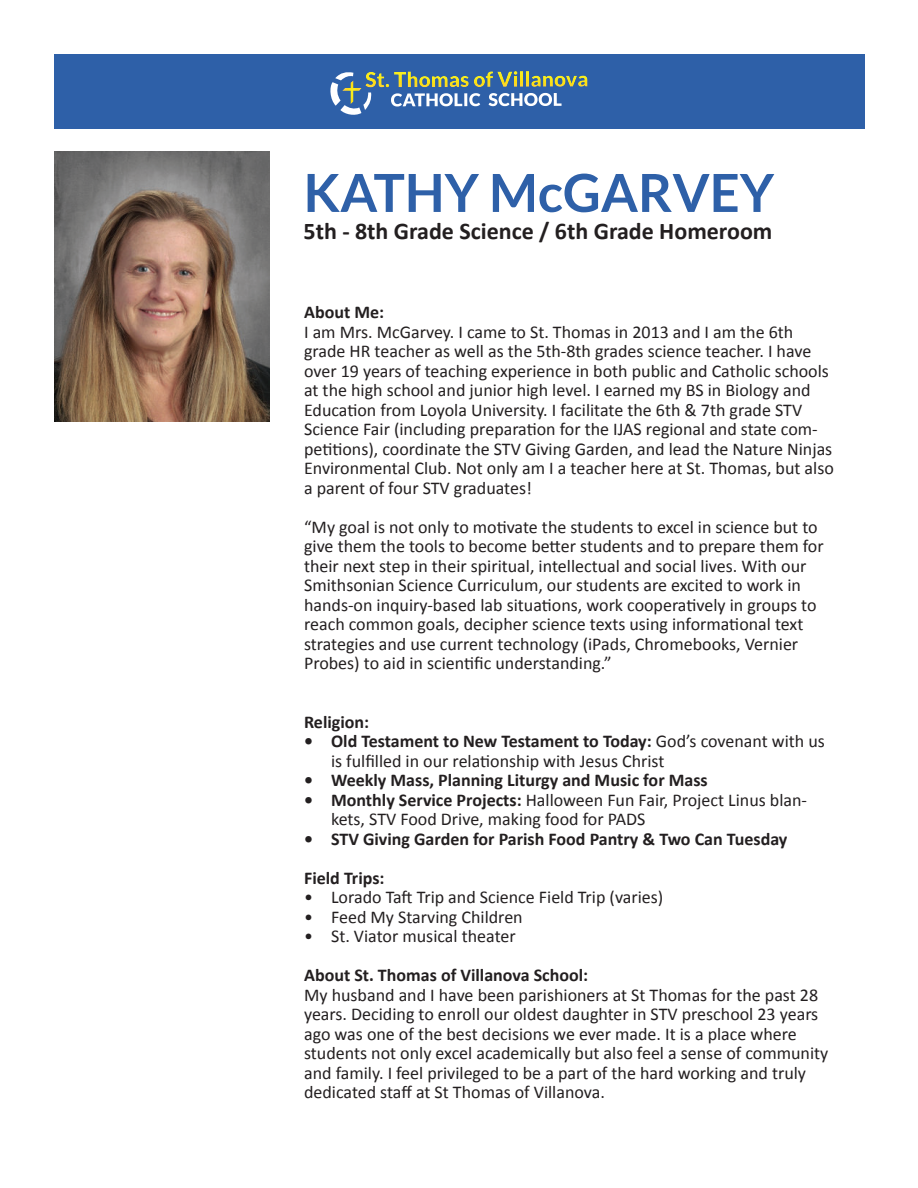
<style>
.page{position:relative;width:918px;height:1188px;background:#fff}
.page>*{position:absolute;margin:0;border:0;box-sizing:border-box;transform-origin:0 0}
.t1{font:700 52.5px "Lato";color:#2e60a8}
.t2{font:700 24px "Calibri";color:#231f20}
.t3{font:18px/19.5px "Calibri";color:#231f20}
.t4{font:700 18px/39px "Calibri";color:#231f20}
.s1{font-weight:400}
.s2{font-weight:700}
</style>
<div class="page">
<div style="left:54px;top:54px;width:810px;height:74px;background:#2e60a8"></div>
<svg style="left:330px;top:71px;width:258px;height:44px"></svg>
<img style="left:54px;top:151px;width:216px;height:270px">
<h1 class="t1" style="left:304px;top:163px;width:472px">KATHY McGARVEY</h1>
<h2 class="t2" style="left:304px;top:222px;width:470px">5th - 8th Grade Science / 6th Grade Homeroom</h2>
<p class="t4" style="left:304px;top:294px;width:81px">About Me:</p>
<p class="t3" style="left:304px;top:322px;width:531px">I am Mrs. McGarvey. I came to St. Thomas in 2013 and I am the 6th grade HR teacher as well as the 5th-8th grades science teacher. I have over 19 years of teaching experience in both public and Catholic schools at the high school and junior high level. I earned my BS in Biology and Education from Loyola University. I facilitate the 6th &amp; 7th grade STV Science Fair (including preparation for the IJAS regional and state com&shy;petitions), coordinate the STV Giving Garden, and lead the Nature Ninjas Environmental Club. Not only am I a teacher here at St. Thomas, but also a parent of four STV graduates!</p>
<p class="t3" style="left:304px;top:517px;width:521px">“My goal is not only to motivate the students to excel in science but to give them the tools to become better students and to prepare them for their next step in their spiritual, intellectual and social lives. With our Smithsonian Science Curriculum, our students are excited to work in hands-on inquiry-based lab situations, work cooperatively in groups to reach common goals, decipher science texts using informational text strategies and use current technology (iPads, Chromebooks, Vernier Probes) to aid in scientific understanding.”</p>
<p class="t4" style="left:304px;top:703px;width:67px">Religion:</p>
<p class="t4" style="left:304px;top:723px;width:522px">ï Old Testament to New Testament to Today: <span class="s1">God’s covenant with us</span></p>
<p class="t3" style="left:331px;top:751px;width:335px">is fulfilled in our relationship with Jesus Christ</p>
<p class="t4" style="left:304px;top:762px;width:405px">ï Weekly Mass, Planning Liturgy and Music for Mass</p>
<p class="t3" style="left:304px;top:790px;width:505px"><span class="s2">ï Monthly Service Projects:</span> Halloween Fun Fair, Project Linus blan-</p>
<p class="t3" style="left:331px;top:810px;width:316px">kets, STV Food Drive, making food for PADS</p>
<p class="t4" style="left:304px;top:820px;width:485px">ï STV Giving Garden for Parish Food Pantry &amp; Two Can Tuesday<br>Field Trips:</p>
<p class="t3" style="left:304px;top:889px;width:361px">ï Lorado Taft Trip and Science Field Trip (varies) ï Feed My Starving Children<br>ï St. Viator musical theater</p>
<p class="t4" style="left:304px;top:957px;width:286px">About St. Thomas of Villanova School:</p>
<p class="t3" style="left:304px;top:985px;width:526px">My husband and I have been parishioners at St Thomas for the past 28 years. Deciding to enroll our oldest daughter in STV preschool 23 years ago was one of the best decisions we ever made. It is a place where students not only excel academically but also feel a sense of community and family. I feel privileged to be a part of the hard working and truly dedicated staff at St Thomas of Villanova.</p>
</div>
